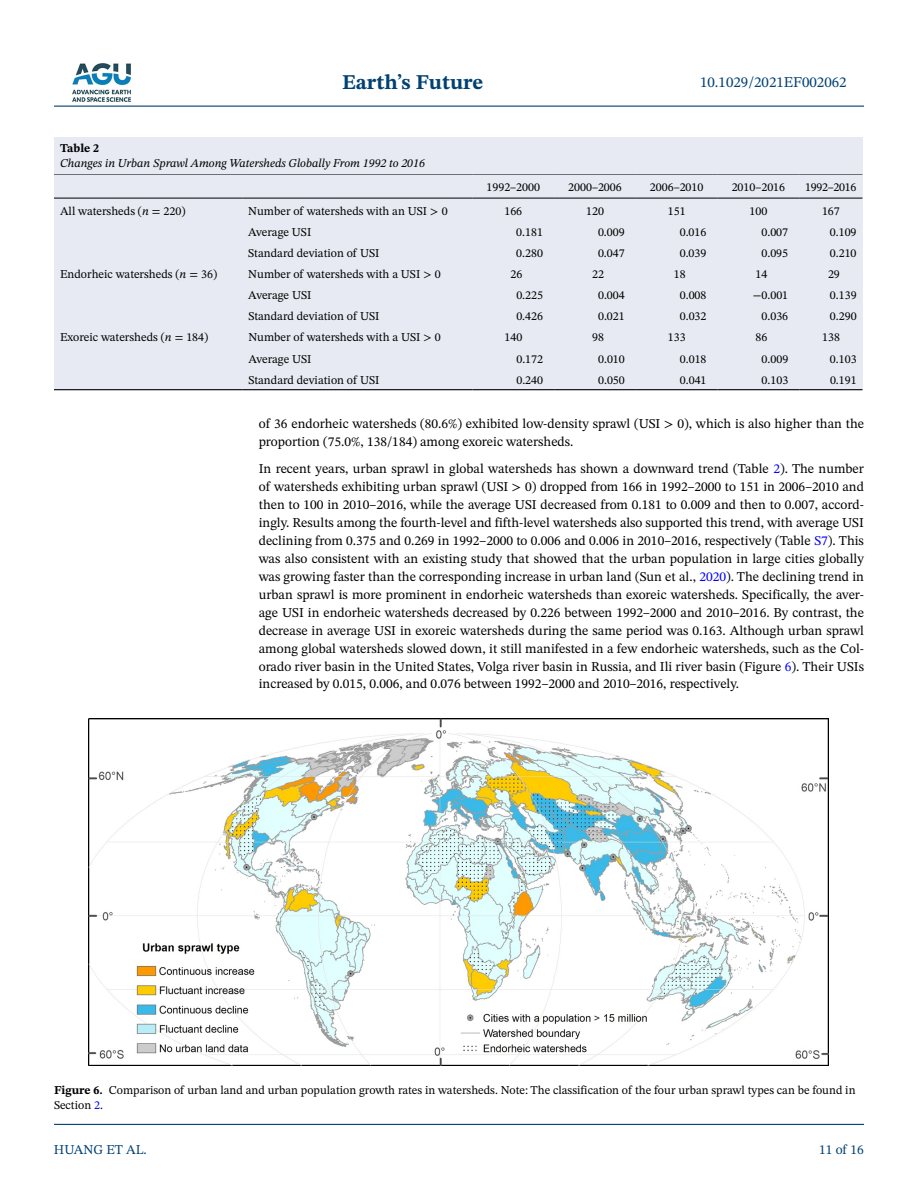
<style>
.page{position:relative;width:918px;height:1188px;background:#fff}
.page>*{position:absolute;margin:0;border:0;box-sizing:border-box;transform-origin:0 0}
.t1{font:700 21px "STIX Two Text";color:#004174}
.t2{font:15px "STIX Two Text";color:#004174}
.t3{font:13.5px/18px "STIX Two Text";color:#000}
.t4{font:13.5px "STIX Two Text";color:#004174}
.t5{font:12px/15px "STIX Two Text";color:#000}
.t6{font:italic 12px "STIX Two Text";color:#000}
.t7{font:12px "STIX Two Text";letter-spacing:-.025em;color:#000}
.t8{font:700 12px "STIX Two Text";color:#000}
.s1{font-style:italic}
.s2{color:#00f}
.s3{font-weight:700}
</style>
<div class="page">
<hr style="left:54px;top:106px;width:810px;height:1px;background:#004174">
<hr style="left:54px;top:1124px;width:810px;height:1px;background:#004174">
<img style="left:72px;top:63px;width:59px;height:39px">
<div style="left:54px;top:173px;width:808px;height:217px;background:#e7eaf2"></div>
<hr style="left:54px;top:173px;width:188px;height:2px;background:#000">
<hr style="left:54px;top:389px;width:188px;height:1px;background:#000">
<hr style="left:54px;top:198px;width:188px;height:1px;background:#000">
<hr style="left:242px;top:173px;width:230px;height:2px;background:#000">
<hr style="left:242px;top:198px;width:230px;height:1px;background:#000">
<hr style="left:472px;top:173px;width:82px;height:2px;background:#000">
<hr style="left:472px;top:198px;width:82px;height:1px;background:#000">
<hr style="left:554px;top:173px;width:82px;height:2px;background:#000">
<hr style="left:554px;top:198px;width:82px;height:1px;background:#000">
<hr style="left:636px;top:173px;width:82px;height:2px;background:#000">
<hr style="left:636px;top:198px;width:82px;height:1px;background:#000">
<hr style="left:718px;top:173px;width:81px;height:2px;background:#000">
<hr style="left:718px;top:198px;width:81px;height:1px;background:#000">
<hr style="left:799px;top:173px;width:64px;height:2px;background:#000">
<hr style="left:799px;top:198px;width:64px;height:1px;background:#000">
<hr style="left:242px;top:389px;width:230px;height:1px;background:#000">
<hr style="left:472px;top:389px;width:82px;height:1px;background:#000">
<hr style="left:554px;top:389px;width:82px;height:1px;background:#000">
<hr style="left:636px;top:389px;width:82px;height:1px;background:#000">
<hr style="left:718px;top:389px;width:81px;height:1px;background:#000">
<hr style="left:799px;top:389px;width:64px;height:1px;background:#000">
<div style="left:54px;top:137px;width:808px;height:36px;background:#e7eaf2"></div>
<img style="left:88px;top:719px;width:740px;height:347px">
<h1 class="t1" style="left:342px;top:67px;width:143px">Earth’s Future</h1>
<p class="t8" style="left:60px;top:140px;width:41px">Table 2</p>
<p class="t6" style="left:60px;top:155px;width:367px">Changes in Urban Sprawl Among Watersheds Globally From 1992 to 2016</p>
<p class="t2" style="left:700px;top:72px;width:148px">10.1029/2021EF002062</p>
<p class="t5" style="left:487px;top:179px;width:55px">1992–2000</p>
<p class="t5" style="left:568px;top:179px;width:55px">2000–2006</p>
<p class="t5" style="left:650px;top:179px;width:55px">2006–2010</p>
<p class="t5" style="left:732px;top:179px;width:55px">2010–2016</p>
<p class="t7" style="left:805px;top:178px;width:53px">1992–2016</p>
<p class="t5" style="left:60px;top:203px;width:127px">All watersheds (<span class="s1">n</span> = 220)</p>
<p class="t5" style="left:248px;top:203px;width:201px">Number of watersheds with an USI &gt; 0</p>
<p class="t5" style="left:504px;top:203px;width:19px">166</p>
<p class="t5" style="left:586px;top:203px;width:19px">120</p>
<p class="t5" style="left:668px;top:203px;width:19px">151</p>
<p class="t5" style="left:750px;top:203px;width:19px">100</p>
<p class="t5" style="left:822px;top:203px;width:19px">167</p>
<p class="t5" style="left:248px;top:224px;width:65px">Average USI</p>
<p class="t5" style="left:516px;top:224px;width:28px">0.181</p>
<p class="t5" style="left:598px;top:224px;width:28px">0.009</p>
<p class="t5" style="left:680px;top:224px;width:28px">0.016</p>
<p class="t5" style="left:761px;top:224px;width:28px">0.007</p>
<p class="t5" style="left:830px;top:224px;width:28px">0.109</p>
<p class="t5" style="left:248px;top:245px;width:133px">Standard deviation of USI</p>
<p class="t5" style="left:516px;top:245px;width:28px">0.280</p>
<p class="t5" style="left:598px;top:245px;width:28px">0.047</p>
<p class="t5" style="left:680px;top:245px;width:28px">0.039</p>
<p class="t5" style="left:761px;top:245px;width:28px">0.095</p>
<p class="t5" style="left:830px;top:245px;width:28px">0.210</p>
<p class="t5" style="left:60px;top:266px;width:159px">Endorheic watersheds (<span class="s1">n</span> = 36)</p>
<p class="t5" style="left:248px;top:266px;width:194px">Number of watersheds with a USI &gt; 0</p>
<p class="t5" style="left:510px;top:266px;width:13px">26</p>
<p class="t5" style="left:592px;top:266px;width:13px">22</p>
<p class="t5" style="left:674px;top:266px;width:13px">18</p>
<p class="t5" style="left:756px;top:266px;width:13px">14</p>
<p class="t5" style="left:828px;top:266px;width:13px">29</p>
<p class="t5" style="left:248px;top:288px;width:65px">Average USI</p>
<p class="t5" style="left:516px;top:288px;width:28px">0.225</p>
<p class="t5" style="left:598px;top:288px;width:28px">0.004</p>
<p class="t5" style="left:680px;top:288px;width:28px">0.008</p>
<p class="t5" style="left:753px;top:288px;width:37px">−0.001</p>
<p class="t5" style="left:830px;top:288px;width:28px">0.139</p>
<p class="t5" style="left:248px;top:309px;width:133px">Standard deviation of USI</p>
<p class="t5" style="left:516px;top:309px;width:28px">0.426</p>
<p class="t5" style="left:598px;top:309px;width:28px">0.021</p>
<p class="t5" style="left:680px;top:309px;width:28px">0.032</p>
<p class="t5" style="left:762px;top:309px;width:28px">0.036</p>
<p class="t5" style="left:830px;top:309px;width:28px">0.290</p>
<p class="t5" style="left:60px;top:330px;width:150px">Exoreic watersheds (<span class="s1">n</span> = 184)</p>
<p class="t5" style="left:248px;top:330px;width:194px">Number of watersheds with a USI &gt; 0</p>
<p class="t5" style="left:505px;top:330px;width:19px">140</p>
<p class="t5" style="left:592px;top:330px;width:13px">98</p>
<p class="t5" style="left:668px;top:330px;width:19px">133</p>
<p class="t5" style="left:756px;top:330px;width:13px">86</p>
<p class="t5" style="left:822px;top:330px;width:19px">138</p>
<p class="t5" style="left:248px;top:351px;width:65px">Average USI</p>
<p class="t5" style="left:516px;top:351px;width:28px">0.172</p>
<p class="t5" style="left:598px;top:351px;width:28px">0.010</p>
<p class="t5" style="left:680px;top:351px;width:28px">0.018</p>
<p class="t5" style="left:762px;top:351px;width:28px">0.009</p>
<p class="t5" style="left:830px;top:351px;width:28px">0.103</p>
<p class="t5" style="left:248px;top:372px;width:133px">Standard deviation of USI</p>
<p class="t5" style="left:516px;top:372px;width:28px">0.240</p>
<p class="t5" style="left:598px;top:372px;width:28px">0.050</p>
<p class="t5" style="left:680px;top:372px;width:28px">0.041</p>
<p class="t5" style="left:762px;top:372px;width:28px">0.103</p>
<p class="t5" style="left:830px;top:372px;width:28px">0.191</p>
<p class="t3" style="left:259px;top:414px;width:607px">of 36 endorheic watersheds (80.6%) exhibited low-density sprawl (USI &gt; 0), which is also higher than the proportion (75.0%, 138/184) among exoreic watersheds.</p>
<p class="t3" style="left:259px;top:459px;width:607px;text-align:justify">In recent years, urban sprawl in global watersheds has shown a downward trend (Table <span class="s2">2</span>). The number of watersheds exhibiting urban sprawl (USI &gt; 0) dropped from 166 in 1992–2000 to 151 in 2006–2010 and then to 100 in 2010–2016, while the average USI decreased from 0.181 to 0.009 and then to 0.007, accord&shy;ingly. Results among the fourth-level and fifth-level watersheds also supported this trend, with average USI declining from 0.375 and 0.269 in 1992–2000 to 0.006 and 0.006 in 2010–2016, respectively (Table <span class="s2">S7</span>). This was also consistent with an existing study that showed that the urban population in large cities globally was growing faster than the corresponding increase in urban land (Sun et al., <span class="s2">2020</span>). The declining trend in urban sprawl is more prominent in endorheic watersheds than exoreic watersheds. Specifically, the aver&shy;age USI in endorheic watersheds decreased by 0.226 between 1992–2000 and 2010–2016. By contrast, the decrease in average USI in exoreic watersheds during the same period was 0.163. Although urban sprawl among global watersheds slowed down, it still manifested in a few endorheic watersheds, such as the Col&shy;orado river basin in the United States, Volga river basin in Russia, and Ili river basin (Figure <span class="s2">6</span>). Their USIs increased by 0.015, 0.006, and 0.076 between 1992–2000 and 2010–2016, respectively.</p>
<p class="t5" style="left:54px;top:1083px;width:803px"><span class="s3">Figure 6.</span> Comparison of urban land and urban population growth rates in watersheds. Note: The classification of the four urban sprawl types can be found in<br>Section <span class="s2">2</span>.</p>
<p class="t4" style="left:54px;top:1140px;width:94px">HUANG ET AL.</p>
<p class="t4" style="left:819px;top:1140px;width:46px">11 of 16</p>
</div>
